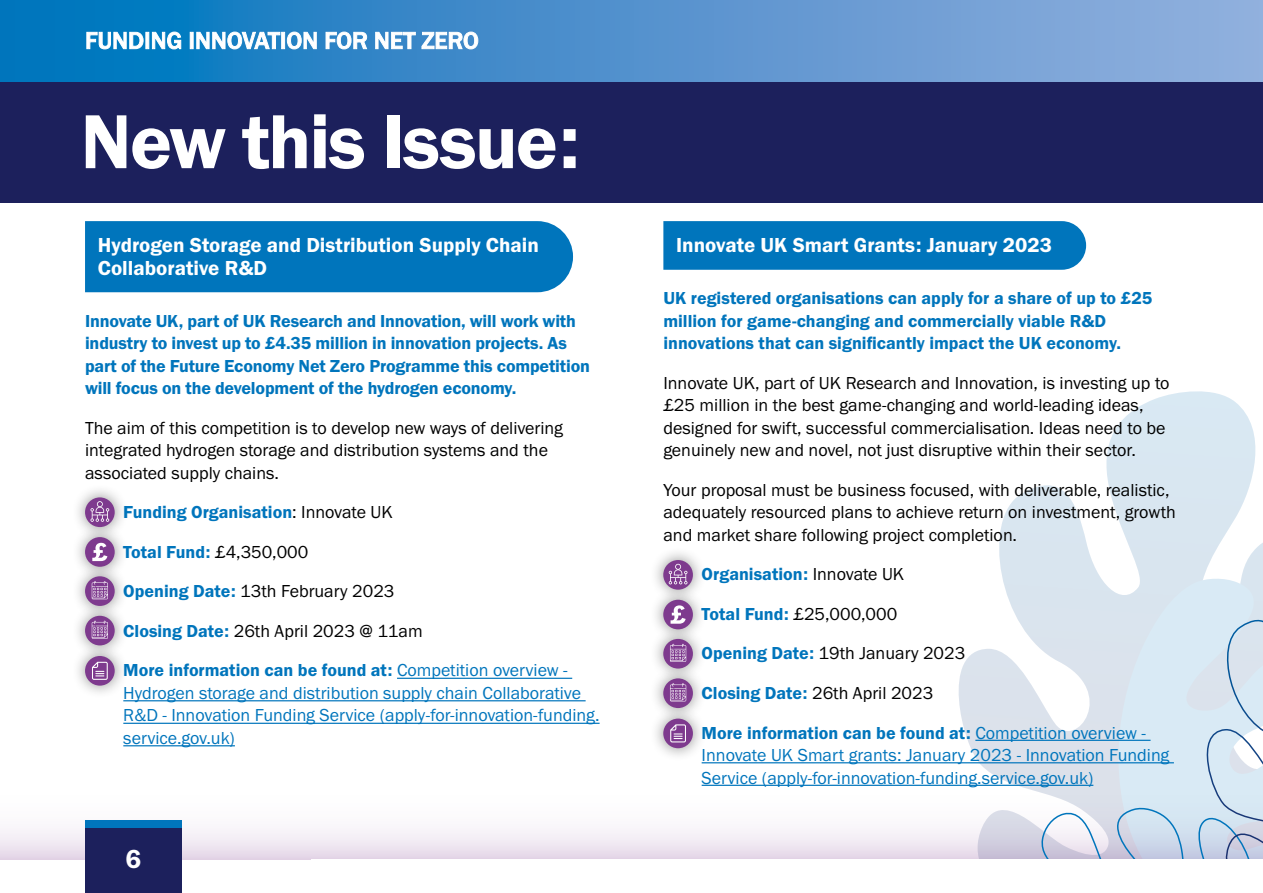
<style>
.page{position:relative;width:1263px;height:893px;background:#fff}
.page>*{position:absolute;margin:0;border:0;box-sizing:border-box;transform-origin:0 0}
.H3_sub-head_12pt{font:79.2px "Franklin Gothic URW Dem";letter-spacing:-.025em;color:#fff}
.t1{font:27px "Franklin Gothic URW Dem";color:#fff}
.H2_Sub-head_White__f{font:21px/22.5px "Franklin Gothic URW Dem";color:#fff}
.P_Body_text{font:18px/22.5px "Franklin Gothic URW Boo";color:#000}
.P_Leadin_Paragraph_B{font:18px/22.5px "Franklin Gothic URW Dem";letter-spacing:-.01em;color:#0075bc}
.P_Body_Indented{font:18px/22.5px "Franklin Gothic URW Boo";color:#0075bc}
.P_Body_Indented-2{font:18px "Franklin Gothic URW Boo";color:#000}
.P_Body_Indented-3{font:18px "Franklin Gothic URW Dem";color:#0075bc}
.s1{font-family:"Franklin Gothic URW Boo";color:#000}
.s2{font-family:"Franklin Gothic URW Dem";color:#0075bc}
.s3{font-family:"Franklin Gothic URW Dem"}
</style>
<div class="page">
<svg style="left:0;top:746px;width:939px;height:114px"></svg>
<div style="left:85px;top:824px;width:97px;height:69px;background:#1c205c"></div>
<div style="left:85px;top:820px;width:97px;height:8px;background:#0075bc"></div>
<svg style="left:939px;top:391px;width:324px;height:468px"></svg>
<svg style="left:970px;top:547px;width:293px;height:312px"></svg>
<div style="left:0;top:81px;width:1263px;height:121px;background:#1c205c"></div>
<svg style="left:0;top:0;width:1263px;height:81px;background:#4f92cd"></svg>
<div style="left:85px;top:221px;width:488px;height:71px;background:#0075bc"></div>
<hr style="left:397px;top:678px;width:175px;height:1px;background:#0075bc">
<hr style="left:123px;top:700px;width:463px;height:1px;background:#0075bc">
<hr style="left:123px;top:723px;width:477px;height:1px;background:#0075bc">
<hr style="left:123px;top:745px;width:112px;height:1px;background:#0075bc">
<div style="left:663px;top:221px;width:423px;height:49px;background:#0075bc"></div>
<hr style="left:975px;top:740px;width:175px;height:1px;background:#0075bc">
<hr style="left:702px;top:762px;width:472px;height:1px;background:#0075bc">
<hr style="left:702px;top:785px;width:391px;height:1px;background:#0075bc">
<div style="left:649px;top:586px;width:58px;height:57px;background:#000;opacity:.45"></div>
<div style="left:663px;top:600px;width:30px;height:29px;background:#7e3a8e;border-radius:50%"></div>
<svg style="left:670px;top:605px;width:16px;height:19px"></svg>
<div style="left:649px;top:665px;width:58px;height:56px;background:#000;opacity:.45"></div>
<svg style="left:663px;top:678px;width:30px;height:30px"></svg>
<svg style="left:670px;top:683px;width:16px;height:18px"></svg>
<div style="left:649px;top:625px;width:58px;height:57px;background:#000;opacity:.45"></div>
<div style="left:663px;top:639px;width:30px;height:30px;background:#7e3a8e;border-radius:50%"></div>
<svg style="left:670px;top:644px;width:16px;height:18px"></svg>
<div style="left:649px;top:546px;width:58px;height:57px;background:#000;opacity:.45"></div>
<svg style="left:663px;top:560px;width:30px;height:30px"></svg>
<svg style="left:669px;top:564px;width:18px;height:20px"></svg>
<div style="left:649px;top:705px;width:58px;height:57px;background:#000;opacity:.45"></div>
<div style="left:663px;top:719px;width:30px;height:29px;background:#7e3a8e;border-radius:50%"></div>
<svg style="left:670px;top:724px;width:16px;height:18px"></svg>
<div style="left:71px;top:523px;width:57px;height:57px;background:#000;opacity:.45"></div>
<div style="left:85px;top:537px;width:30px;height:30px;background:#7e3a8e;border-radius:50%"></div>
<svg style="left:92px;top:543px;width:15px;height:18px"></svg>
<div style="left:71px;top:602px;width:57px;height:57px;background:#000;opacity:.45"></div>
<div style="left:85px;top:616px;width:30px;height:29px;background:#7e3a8e;border-radius:50%"></div>
<svg style="left:92px;top:621px;width:16px;height:18px"></svg>
<div style="left:71px;top:563px;width:57px;height:56px;background:#000;opacity:.45"></div>
<svg style="left:85px;top:576px;width:30px;height:30px"></svg>
<svg style="left:92px;top:581px;width:16px;height:18px"></svg>
<div style="left:71px;top:484px;width:57px;height:56px;background:#000;opacity:.45"></div>
<svg style="left:85px;top:497px;width:30px;height:30px"></svg>
<svg style="left:90px;top:501px;width:19px;height:21px"></svg>
<div style="left:71px;top:642px;width:57px;height:57px;background:#000;opacity:.45"></div>
<div style="left:85px;top:656px;width:30px;height:30px;background:#7e3a8e;border-radius:50%"></div>
<svg style="left:92px;top:662px;width:16px;height:18px"></svg>
<svg style="left:86px;top:32px;width:392px;height:17px"></svg>
<h3 class="H3_sub-head_12pt" style="left:80px;top:93px;width:501px">New this Issue:</h3>
<h2 class="H2_Sub-head_White__f" style="left:98px;top:234px;width:443px">Hydrogen Storage and Distribution Supply Chain<br>Collaborative R&amp;D</h2>
<p class="P_Leadin_Paragraph_B" style="left:85px;top:309px;width:506px">Innovate UK, part of UK Research and Innovation, will work with industry to invest up to £4.35 million in innovation projects. As part of the Future Economy Net Zero Programme this competition will focus on the development of the hydrogen economy.</p>
<p class="P_Body_text" style="left:85px;top:416px;width:479px">The aim of this competition is to develop new ways of delivering integrated hydrogen storage and distribution systems and the associated supply chains.</p>
<p class="P_Body_Indented-3" style="left:123px;top:501px;width:271px">Funding Organisation<span class="s1">: Innovate UK</span></p>
<p class="P_Body_Indented-3" style="left:123px;top:541px;width:187px">Total Fund: <span class="s1">£4,350,000</span></p>
<p class="P_Body_Indented-2" style="left:123px;top:580px;width:273px"><span class="s2">Opening Date:</span> 13th February 2023</p>
<p class="P_Body_Indented-2" style="left:123px;top:620px;width:301px"><span class="s2">Closing Date:</span> 26th April 2023 @ 11am</p>
<p class="P_Body_Indented" style="left:123px;top:659px;width:478px"><span class="s3">More information can be found at:</span> Competition overview - Hydrogen storage and distribution supply chain Collaborative R&amp;D - Innovation Funding Service (apply-for-innovation-funding. service.gov.uk)</p>
<h2 class="t1" style="left:125px;top:843px;width:17px">6</h2>
<h2 class="H2_Sub-head_White__f" style="left:676px;top:234px;width:377px">Innovate UK Smart Grants: January 2023</h2>
<p class="P_Leadin_Paragraph_B" style="left:663px;top:287px;width:491px">UK registered organisations can apply for a share of up to £25 million for game-changing and commercially viable R&amp;D innovations that can significantly impact the UK economy.</p>
<p class="P_Body_text" style="left:663px;top:371px;width:508px">Innovate UK, part of UK Research and Innovation, is investing up to £25 million in the best game-changing and world-leading ideas, designed for swift, successful commercialisation. Ideas need to be genuinely new and novel, not just disruptive within their sector.</p>
<p class="P_Body_text" style="left:663px;top:478px;width:514px">Your proposal must be business focused, with deliverable, realistic, adequately resourced plans to achieve return on investment, growth and market share following project completion.</p>
<p class="P_Body_Indented-3" style="left:702px;top:563px;width:204px">Organisation: <span class="s1">Innovate UK</span></p>
<p class="P_Body_Indented-2" style="left:702px;top:603px;width:197px"><span class="s2">Total Fund:</span> £25,000,000</p>
<p class="P_Body_Indented-2" style="left:702px;top:642px;width:265px"><span class="s2">Opening Date:</span> 19th January 2023</p>
<p class="P_Body_Indented-2" style="left:702px;top:682px;width:233px"><span class="s2">Closing Date:</span> 26th April 2023</p>
<p class="P_Body_Indented" style="left:702px;top:721px;width:469px"><span class="s3">More information can be found at:</span> Competition overview -<br>Innovate UK Smart grants: January 2023 - Innovation Funding<br>Service (apply-for-innovation-funding.service.gov.uk)</p>
</div>
